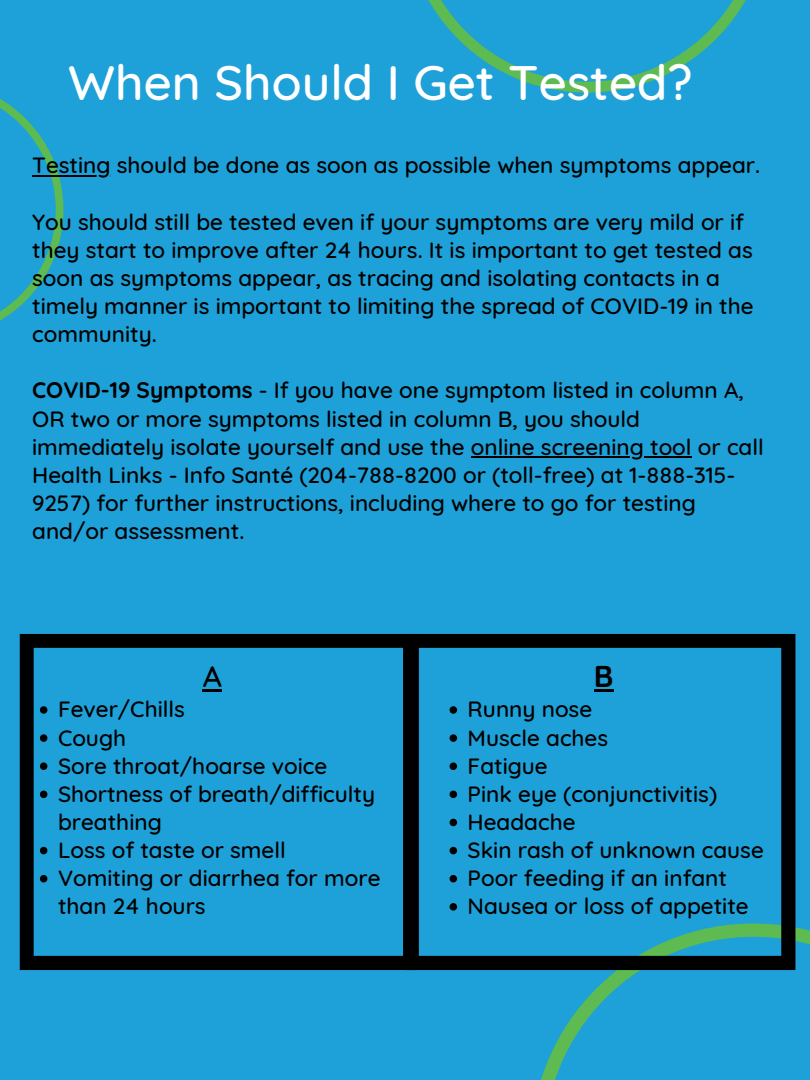
<style>
.page{position:relative;width:810px;height:1080px;background:#1ea0d8}
.page>*{position:absolute;margin:0;border:0;box-sizing:border-box;transform-origin:0 0}
.t1{font:500 49.31px "Quicksand";color:#fff}
.t2{font:500 30px "Quicksand";color:#000}
.t3{font:700 30px "Quicksand";color:#000}
.t4{font:500 22.5px/28.1px "Quicksand";color:#000}
.s1{font-weight:700}
</style>
<div class="page">
<svg style="left:531px;top:923px;width:279px;height:157px"></svg>
<svg style="left:428px;top:0;width:318px;height:93px"></svg>
<svg style="left:0;top:98px;width:63px;height:223px"></svg>
<svg style="left:20px;top:634px;width:385px;height:336px"></svg>
<hr style="left:32px;top:175px;width:79px;height:2px;background:#000">
<hr style="left:471px;top:456px;width:221px;height:2px;background:#000">
<svg style="left:40px;top:706px;width:7px;height:8px"></svg>
<svg style="left:40px;top:734px;width:7px;height:8px"></svg>
<svg style="left:40px;top:762px;width:7px;height:8px"></svg>
<svg style="left:40px;top:791px;width:7px;height:7px"></svg>
<svg style="left:40px;top:847px;width:7px;height:7px"></svg>
<svg style="left:40px;top:875px;width:7px;height:7px"></svg>
<hr style="left:203px;top:689px;width:19px;height:3px;background:#000">
<svg style="left:405px;top:634px;width:390px;height:336px"></svg>
<p class="t1" style="left:68px;top:50px;width:626px">When Should I Get Tested?</p>
<p class="t4" style="left:32px;top:151px;width:729px">Testing should be done as soon as possible when symptoms appear.</p>
<p class="t4" style="left:32px;top:207px;width:723px">You should still be tested even if your symptoms are very mild or if they start to improve after 24 hours. It is important to get tested as soon as symptoms appear, as tracing and isolating contacts in a timely manner is important to limiting the spread of COVID-19 in the community.</p>
<p class="t4" style="left:32px;top:376px;width:733px"><span class="s1">COVID-19 Symptoms</span> - If you have one symptom listed in column A, OR two or more symptoms listed in column B, you should immediately isolate yourself and use the online screening tool or call Health Links - Info Santé (204-788-8200 or (toll-free) at 1-888-315- 9257) for further instructions, including where to go for testing and/or assessment.</p>
<p class="t2" style="left:203px;top:657px;width:21px">A</p>
<p class="t4" style="left:58px;top:695px;width:128px">Fever/Chills</p>
<p class="t4" style="left:58px;top:723px;width:70px">Cough</p>
<p class="t4" style="left:58px;top:751px;width:271px">Sore throat/hoarse voice</p>
<p class="t4" style="left:58px;top:779px;width:319px">Shortness of breath/difficulty breathing</p>
<p class="t4" style="left:58px;top:836px;width:229px">Loss of taste or smell</p>
<p class="t4" style="left:58px;top:864px;width:324px">Vomiting or diarrhea for more than 24 hours</p>
<p class="t3" style="left:594px;top:657px;width:21px">B</p>
<p class="t4" style="left:468px;top:695px;width:126px">Runny nose</p>
<p class="t4" style="left:468px;top:723px;width:142px">Muscle aches</p>
<p class="t4" style="left:468px;top:751px;width:82px">Fatigue</p>
<p class="t4" style="left:468px;top:779px;width:251px">Pink eye (conjunctivitis)</p>
<p class="t4" style="left:468px;top:807px;width:109px">Headache</p>
<p class="t4" style="left:468px;top:836px;width:298px">Skin rash of unknown cause</p>
<p class="t4" style="left:468px;top:864px;width:261px">Poor feeding if an infant</p>
<p class="t4" style="left:468px;top:892px;width:283px">Nausea or loss of appetite</p>
</div>
